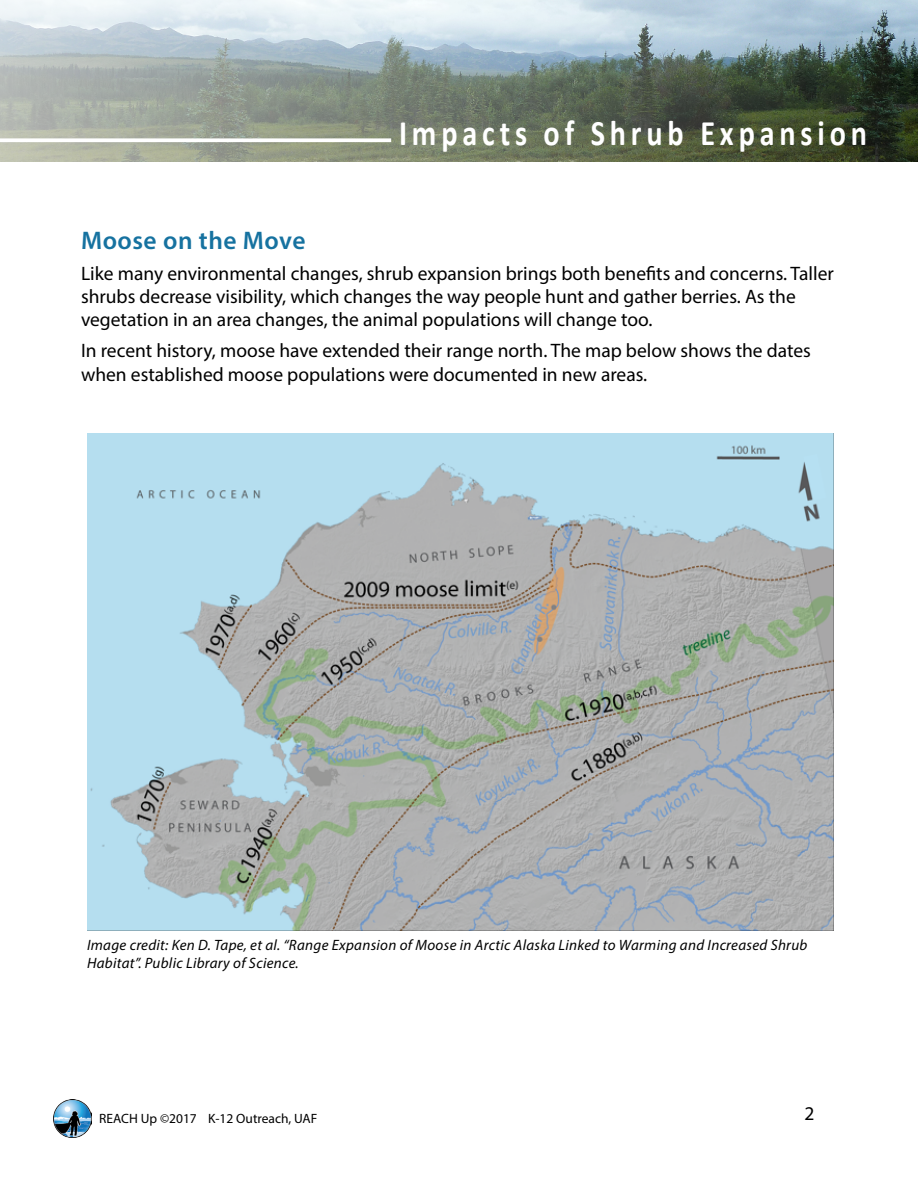
<style>
.page{position:relative;width:918px;height:1188px;background:#fff}
.page>*{position:absolute;margin:0;border:0;box-sizing:border-box;transform-origin:0 0}
.t1{font:700 36px "Calibri";letter-spacing:.16em;color:#fff;scale:.84 1}
.t2{font:600 25.5px "Myriad Pro";letter-spacing:.02em;color:#1672a0}
.t3{font:19.5px/23.4px "Myriad Pro";color:#000}
.t4{font:italic 15px/18px "Myriad Pro";letter-spacing:.02em;color:#000}
.t5{font:13.5px "Myriad Pro";color:#000}
</style>
<div class="page">
<img style="left:54px;top:1100px;width:38px;height:38px">
<img style="left:0;top:0;width:918px;height:162px">
<svg style="left:0;top:138px;width:391px;height:4px"></svg>
<img style="left:87px;top:433px;width:747px;height:497px">
<h1 class="t1" style="left:399px;top:110px;width:559px">Impacts of Shrub Expansion</h1>
<h2 class="t2" style="left:81px;top:224px;width:226px">Moose on the Move</h2>
<p class="t3" style="left:81px;top:261px;width:754px">Like many environmental changes, shrub expansion brings both benefits and concerns. Taller shrubs decrease visibility, which changes the way people hunt and gather berries. As the vegetation in an area changes, the animal populations will change too.</p>
<p class="t3" style="left:81px;top:339px;width:732px">In recent history, moose have extended their range north. The map below shows the dates when established moose populations were documented in new areas.</p>
<p class="t4" style="left:87px;top:936px;width:722px">Image credit: Ken D. Tape, et al. “Range Expansion of Moose in Arctic Alaska Linked to Warming and Increased Shrub<br>Habitat”. Public Library of Science.</p>
<p class="t5" style="left:99px;top:1110px;width:220px">REACH Up ©2017 K-12 Outreach, UAF</p>
<p class="t3" style="left:805px;top:1101px;width:12px">2</p>
</div>
